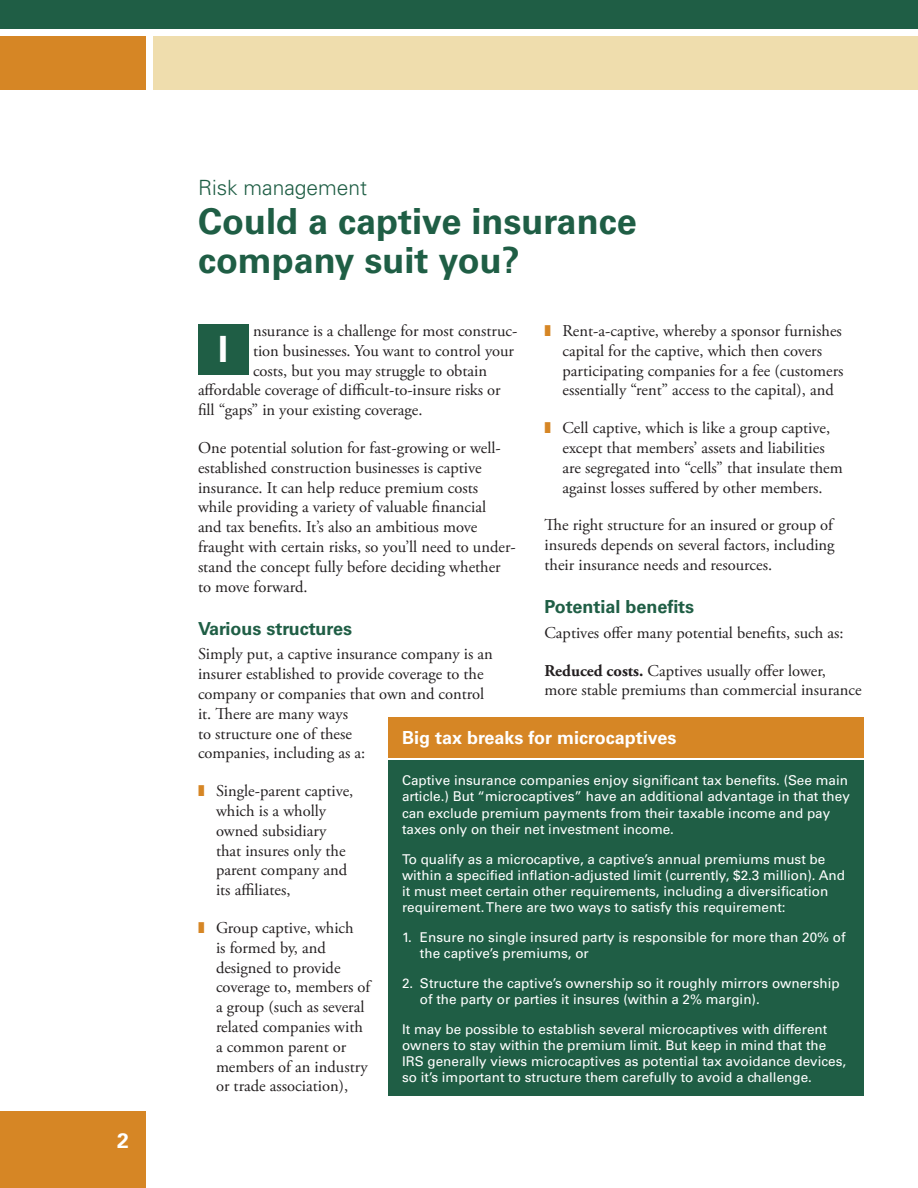
<style>
.page{position:relative;width:918px;height:1188px;background:#fff}
.page>*{position:absolute;margin:0;border:0;box-sizing:border-box;transform-origin:0 0}
.t1{font:700 36px/39px "Univers LT Std";color:#1f5e45}
.t2{font:700 36px "Univers LT Std";color:#fff}
.t3{font:300 21px "Univers LT Std";color:#1f5e45}
.t4{font:700 21px "Univers LT Std";color:#fff}
.t5{font:700 18px "Univers LT Std";color:#1f5e45}
.t6{font:700 18px "Univers LT Std";color:#fff}
.t7{font:16.5px/19.8px "Adobe Garamond Pro";color:#231f20}
.t8{font:13.5px/16.2px "Univers LT Std";color:#fff}
.s1{color:#d68625}
.s2{font-weight:700}
</style>
<div class="page">
<div style="left:0;top:1112px;width:146px;height:76px;background:#d68625"></div>
<div style="left:198px;top:324px;width:51px;height:51px;background:#1f5e45"></div>
<div style="left:153px;top:36px;width:765px;height:54px;background:#efddad"></div>
<div style="left:0;top:36px;width:146px;height:54px;background:#d68625"></div>
<div style="left:0;top:0;width:918px;height:28px;background:#1f5e45"></div>
<div style="left:388px;top:760px;width:476px;height:336px;background:#1f5e45"></div>
<div style="left:388px;top:717px;width:476px;height:41px;background:#d68625"></div>
<p class="t4" style="left:117px;top:1128px;width:13px">2</p>
<p class="t3" style="left:198px;top:175px;width:171px">Risk management</p>
<h1 class="t1" style="left:198px;top:202px;width:440px">Could a captive insurance company suit you?</h1>
<p class="t7" style="left:253px;top:321px;width:266px">nsurance is a challenge for most construc-</p>
<p class="t7" style="left:253px;top:341px;width:262px">tion businesses. You want to control your</p>
<p class="t7" style="left:253px;top:361px;width:236px">costs, but you may struggle to obtain</p>
<p class="t7" style="left:198px;top:381px;width:304px">affordable coverage of difficult-to-insure risks or</p>
<p class="t7" style="left:198px;top:401px;width:226px">fill “gaps” in your existing coverage.</p>
<p class="t7" style="left:198px;top:438px;width:319px">One potential solution for fast-growing or well&shy;established construction businesses is captive insurance. It can help reduce premium costs while providing a variety of valuable financial<br>and tax benefits. It’s also an ambitious move fraught with certain risks, so you’ll need to under&shy;stand the concept fully before deciding whether to move forward.</p>
<p class="t5" style="left:198px;top:618px;width:156px">Various structures</p>
<p class="t7" style="left:198px;top:645px;width:296px">Simply put, a captive insurance company is an insurer established to provide coverage to the company or companies that own and control it. There are many ways<br>to structure one of these<br>companies, including as a:</p>
<p class="t7" style="left:216px;top:782px;width:139px;text-indent:-18px"><span class="s1">❚</span> Single-parent captive, which is a wholly owned subsidiary that insures only the parent company and its affiliates,</p>
<p class="t7" style="left:216px;top:918px;width:156px;text-indent:-18px"><span class="s1">❚</span> Group captive, which<br>is formed by, and designed to provide coverage to, members of a group (such as several related companies with a common parent or members of an industry or trade association),</p>
<p class="t7" style="left:562px;top:321px;width:283px;text-indent:-18px"><span class="s1">❚</span> Rent-a-captive, whereby a sponsor furnishes capital for the captive, which then covers participating companies for a fee (customers essentially “rent” access to the capital), and</p>
<p class="t7" style="left:562px;top:419px;width:282px;text-indent:-18px"><span class="s1">❚</span> Cell captive, which is like a group captive, except that members’ assets and liabilities are segregated into “cells” that insulate them against losses suffered by other members.</p>
<p class="t7" style="left:544px;top:516px;width:292px;text-align:justify">The right structure for an insured or group of insureds depends on several factors, including their insurance needs and resources.</p>
<p class="t5" style="left:544px;top:597px;width:151px">Potential benefits</p>
<p class="t7" style="left:544px;top:623px;width:301px">Captives offer many potential benefits, such as:</p>
<p class="t7" style="left:544px;top:661px;width:319px"><span class="s2">Reduced costs.</span> Captives usually offer lower, more stable premiums than commercial insurance</p>
<h1 class="t2" style="left:218px;top:329px;width:12px">I</h1>
<p class="t6" style="left:402px;top:727px;width:276px">Big tax breaks for microcaptives</p>
<p class="t8" style="left:402px;top:772px;width:449px">Captive insurance companies enjoy significant tax benefits. (See main article.) But “microcaptives” have an additional advantage in that they can exclude premium payments from their taxable income and pay taxes only on their net investment income.</p>
<p class="t8" style="left:402px;top:851px;width:445px">To qualify as a microcaptive, a captive’s annual premiums must be within a specified inflation-adjusted limit (currently, $2.3 million). And it must meet certain other requirements, including a diversification requirement. There are two ways to satisfy this requirement:</p>
<p class="t8" style="left:420px;top:929px;width:427px;text-indent:-18px">1. Ensure no single insured party is responsible for more than 20% of the captive’s premiums, or</p>
<p class="t8" style="left:420px;top:975px;width:421px;text-indent:-18px">2. Structure the captive’s ownership so it roughly mirrors ownership of the party or parties it insures (within a 2% margin).</p>
<p class="t8" style="left:402px;top:1021px;width:446px">It may be possible to establish several microcaptives with different owners to stay within the premium limit. But keep in mind that the IRS generally views microcaptives as potential tax avoidance devices, so it’s important to structure them carefully to avoid a challenge.</p>
</div>
